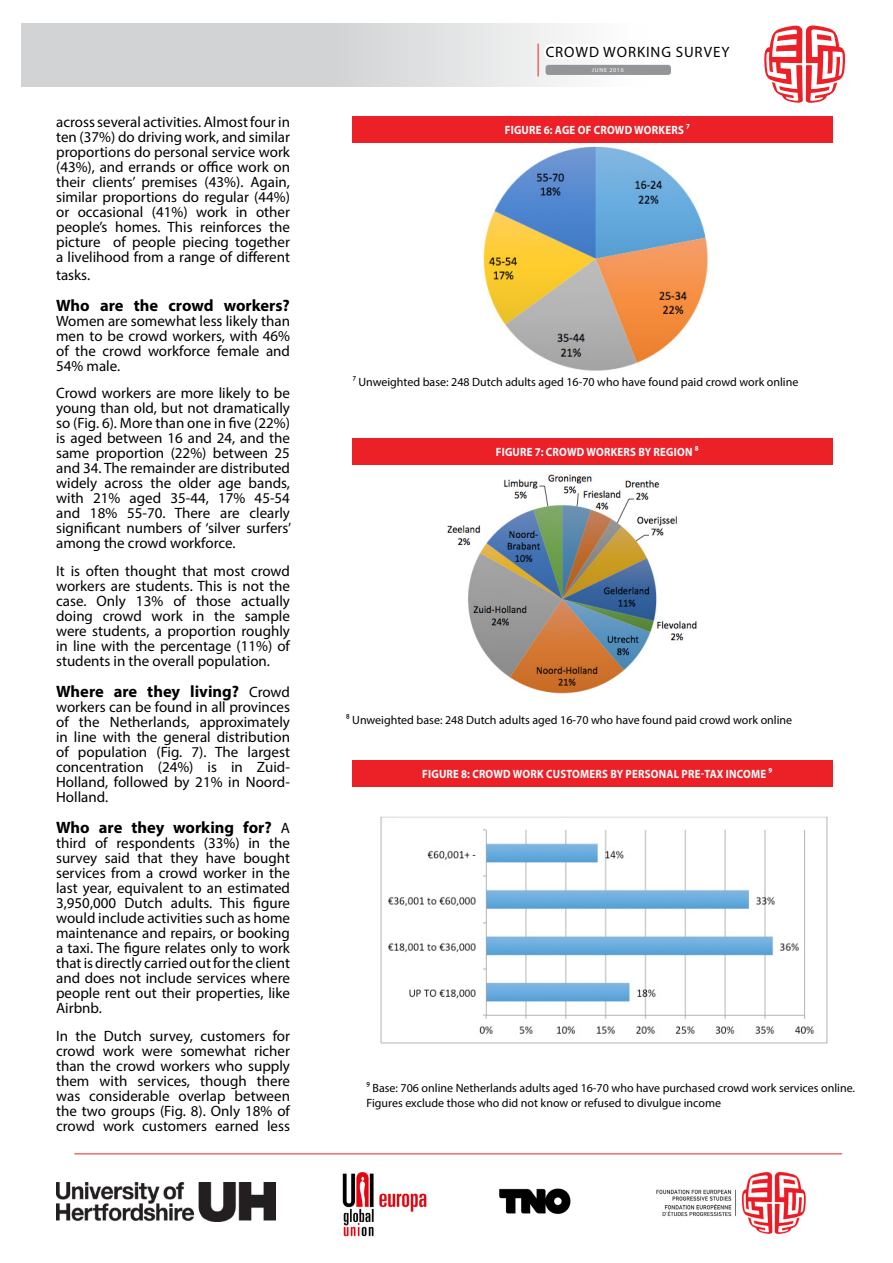
<style>
.page{position:relative;width:893px;height:1263px;background:#fff}
.page>*{position:absolute;margin:0;border:0;box-sizing:border-box;transform-origin:0 0}
.t1{font:700 16.5px "Myriad Pro";color:#000}
.t2{font:15px/15px "Myriad Pro";color:#000;text-align:justify}
.t3{font:15px "Myriad Pro";letter-spacing:.06em;color:#000}
.t4{font:12px/14.4px "Myriad Pro";color:#000;scale:.9 1}
.t5{font:700 12px "Myriad Pro";letter-spacing:.02em;color:#fff;scale:.9 1}
.t6{font:6px "Myriad Pro";letter-spacing:.11em;color:#fff}
.s1{font-weight:400;font-size:15px}
</style>
<div class="page">
<svg style="left:21px;top:23px;width:520px;height:64px;background:#d7d8d9"></svg>
<svg style="left:764px;top:26px;width:81px;height:77px"></svg>
<svg style="left:541px;top:23px;width:130px;height:64px"></svg>
<div style="left:546px;top:65px;width:125px;height:10px;background:#939598;border-radius:3px"></div>
<hr style="left:538px;top:44px;width:1px;height:33px;background:#ec2027">
<hr style="left:74px;top:1153px;width:768px;height:1px;background:#ec2027">
<img style="left:656px;top:1171px;width:150px;height:63px">
<img style="left:475px;top:142px;width:238px;height:229px">
<div style="left:353px;top:116px;width:480px;height:26px;background:#ec2027"></div>
<div style="left:353px;top:438px;width:480px;height:27px;background:#ec2027"></div>
<img style="left:447px;top:474px;width:250px;height:220px">
<div style="left:353px;top:760px;width:480px;height:27px;background:#ec2027"></div>
<img style="left:380px;top:817px;width:448px;height:227px">
<img style="left:56px;top:1183px;width:220px;height:38px">
<img style="left:499px;top:1188px;width:72px;height:27px">
<img style="left:342px;top:1172px;width:85px;height:65px">
<p class="t2" style="left:56px;top:114px;width:235px">across several activities. Almost four in ten (37%) do driving work, and similar proportions do personal service work (43%), and errands or office work on their clients’ premises (43%). Again, similar proportions do regular (44%) or occasional (41%) work in other people’s homes. This reinforces the picture of people piecing together a livelihood from a range of different</p>
<p class="t2" style="left:56px;top:267px;width:36px">tasks.</p>
<p class="t1" style="left:56px;top:294px;width:235px">Who are the crowd workers?</p>
<p class="t2" style="left:56px;top:313px;width:235px">Women are somewhat less likely than men to be crowd workers, with 46% of the crowd workforce female and 54% male.</p>
<p class="t2" style="left:56px;top:386px;width:237px">Crowd workers are more likely to be young than old, but not dramatically so (Fig. 6). More than one in five (22%) is aged between 16 and 24, and the same proportion (22%) between 25 and 34. The remainder are distributed widely across the older age bands, with 21% aged 35-44, 17% 45-54 and 18% 55-70. There are clearly significant numbers of ‘silver surfers’ among the crowd workforce.</p>
<p class="t2" style="left:56px;top:563px;width:235px">It is often thought that most crowd workers are students. This is not the case. Only 13% of those actually doing crowd work in the sample were students, a proportion roughly in line with the percentage (11%) of students in the overall population.</p>
<p class="t1" style="left:56px;top:681px;width:235px">Where are they living? <span class="s1">Crowd</span></p>
<p class="t2" style="left:56px;top:699px;width:235px">workers can be found in all provinces of the Netherlands, approximately in line with the general distribution of population (Fig. 7). The largest concentration (24%) is in Zuid-Holland, followed by 21% in Noord-Holland.</p>
<p class="t1" style="left:56px;top:816px;width:235px">Who are they working for? <span class="s1">A</span></p>
<p class="t2" style="left:56px;top:835px;width:235px">third of respondents (33%) in the survey said that they have bought services from a crowd worker in the last year, equivalent to an estimated 3,950,000 Dutch adults. This figure would include activities such as home maintenance and repairs, or booking a taxi. The figure relates only to work that is directly carried out for the client and does not include services where people rent out their properties, like Airbnb.</p>
<p class="t2" style="left:56px;top:1028px;width:235px">In the Dutch survey, customers for crowd work were somewhat richer than the crowd workers who supply them with services, though there was considerable overlap between the two groups (Fig. 8). Only 18% of crowd work customers earned less</p>
<p class="t3" style="left:546px;top:43px;width:185px">CROWD WORKING SURVEY</p>
<p class="t6" style="left:592px;top:66px;width:33px">JUNE 2016</p>
<p class="t5" style="left:505px;top:122px;width:207px">FIGURE 6: AGE OF CROWD WORKERS ⁷</p>
<p class="t4" style="left:353px;top:375px;width:497px">⁷ Unweighted base: 248 Dutch adults aged 16-70 who have found paid crowd work online</p>
<p class="t5" style="left:496px;top:444px;width:227px">FIGURE 7: CROWD WORKERS BY REGION ⁸</p>
<p class="t4" style="left:346px;top:713px;width:497px">⁸ Unweighted base: 248 Dutch adults aged 16-70 who have found paid crowd work online</p>
<p class="t5" style="left:422px;top:766px;width:391px">FIGURE 8: CROWD WORK CUSTOMERS BY PERSONAL PRE-TAX INCOME ⁹</p>
<p class="t4" style="left:367px;top:1081px;width:544px">⁹ Base: 706 online Netherlands adults aged 16-70 who have purchased crowd work services online.<br>Figures exclude those who did not know or refused to divulgue income</p>
</div>
